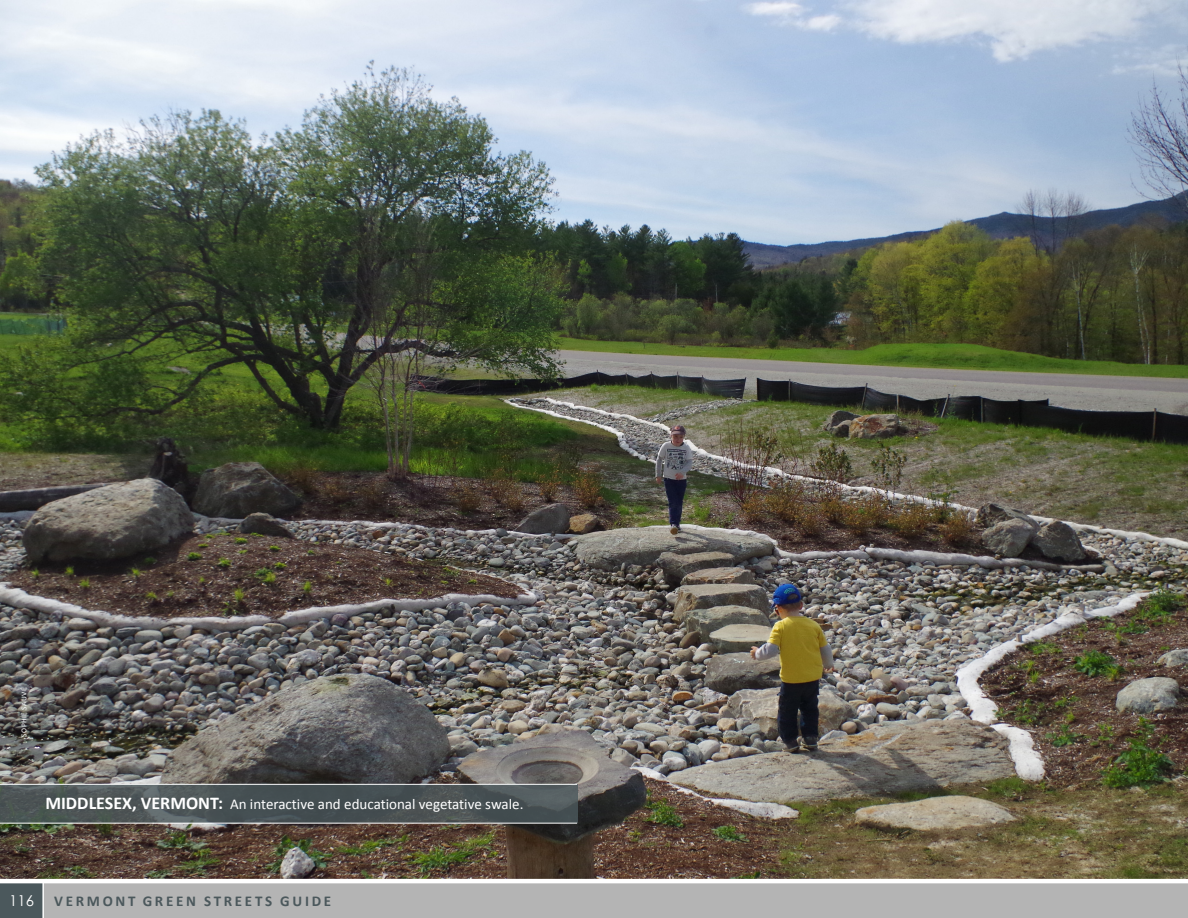
<style>
.page{position:relative;width:1188px;height:918px;background:#fff}
.page>*{position:absolute;margin:0;border:0;box-sizing:border-box;transform-origin:0 0}
._0--body-justified{font:15px "Calibri";color:#fff}
.t1{font:700 15px "Calibri";letter-spacing:.18em;color:#4b585c}
.t2{font:15px "Century Gothic";color:#fff}
._0--body-justified-2{font:7.5px "Calibri";letter-spacing:.06em;color:#fff}
.s1{font-weight:700;font-size:18px}
</style>
<div class="page">
<img style="left:1px;top:0;width:1187px;height:879px">
<svg style="left:0;top:785px;width:577px;height:38px;background:#4c5557"></svg>
<hr style="left:0;top:784px;width:577px;height:1px;background:#fff">
<hr style="left:0;top:823px;width:577px;height:1px;background:#fff">
<div style="left:0;top:883px;width:1188px;height:35px;background:#b4b4b4"></div>
<div style="left:0;top:883px;width:43px;height:35px;background:#4b585c"></div>
<hr style="left:42px;top:883px;width:2px;height:35px;background:#fff">
<p class="_0--body-justified-2" style="left:19px;top:737px;width:51px;rotate:-90deg">SOPHIE SAUVÉ</p>
<p class="_0--body-justified" style="left:45px;top:795px;width:480px"><span class="s1">MIDDLESEX, VERMONT:</span> An interactive and educational vegetative swale.</p>
<p class="t2" style="left:9px;top:890px;width:26px">116</p>
<p class="t1" style="left:54px;top:891px;width:278px">VERMONT GREEN STREETS GUIDE</p>
</div>
